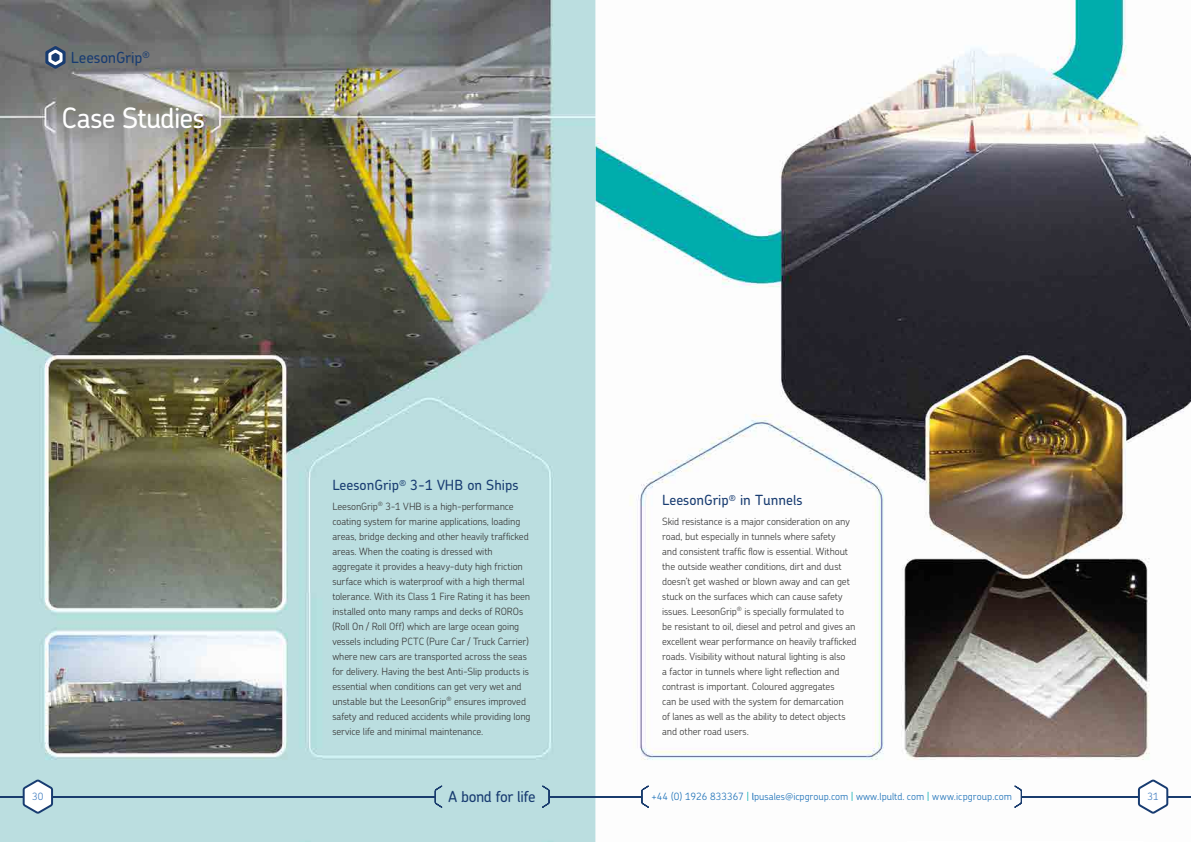
<style>
.page{position:relative;width:1191px;height:842px;background:#fff}
.page>*{position:absolute;margin:0;border:0;box-sizing:border-box;transform-origin:0 0}
.t1{font:500 28px "Chevin";letter-spacing:-.025em;color:#fff}
.t2{font:500 15.3px "Chevin";letter-spacing:-.01em;color:#183c71}
.t3{font:500 15.2px "Chevin";letter-spacing:-.025em;color:#183c71}
.t4{font:500 14px "Chevin";color:#183c71}
.t5{font:300 10px/15px "Chevin";letter-spacing:-.01em;color:#3c3c3b}
.t6{font:300 10px "Chevin";color:#1d71b8}
.t7{font:300 10px "Chevin";color:#417dc0}
.s1{color:#00acb0}
.s2{font-family:"Chevin Pro";font-weight:500}
</style>
<div class="page">
<img style="left:0;top:0;width:1191px;height:842px">
<svg style="left:45px;top:46px;width:21px;height:23px"></svg>
<svg style="left:435px;top:785px;width:7px;height:23px"></svg>
<hr style="left:272px;top:796px;width:163px;height:1px;background:#193c6e">
<hr style="left:53px;top:796px;width:254px;height:1px;background:#193c6e">
<svg style="left:542px;top:785px;width:8px;height:23px"></svg>
<hr style="left:549px;top:796px;width:46px;height:1px;background:#193c6e">
<svg style="left:1014px;top:785px;width:8px;height:23px"></svg>
<hr style="left:1021px;top:796px;width:46px;height:1px;background:#193c6e">
<hr style="left:1024px;top:796px;width:115px;height:1px;background:#193c6e">
<svg style="left:0;top:780px;width:53px;height:34px"></svg>
<svg style="left:1138px;top:780px;width:53px;height:34px"></svg>
<svg style="left:641px;top:785px;width:8px;height:23px"></svg>
<hr style="left:595px;top:796px;width:47px;height:1px;background:#193c6e">
<h2 class="t2" style="left:71px;top:48px;width:81px">LeesonGrip<sup>®</sup></h2>
<h1 class="t1" style="left:62px;top:100px;width:145px">Case Studies</h1>
<h3 class="t4" style="left:332px;top:476px;width:188px">LeesonGrip<sup>®</sup> 3-1 VHB on Ships</h3>
<p class="t5" style="left:332px;top:498px;width:200px">LeesonGrip<sup>®</sup> 3-1 VHB is a high-performance coating system for marine applications, loading areas, bridge decking and other heavily trafficked areas. When the coating is dressed with aggregate it provides a heavy-duty high friction surface which is waterproof with a high thermal tolerance. With its Class 1 Fire Rating it has been installed onto many ramps and decks of ROROs (Roll On / Roll Off) which are large ocean going vessels including PCTC (Pure Car / Truck Carrier) where new cars are transported across the seas for delivery. Having the best Anti-Slip products is essential when conditions can get very wet and unstable but the LeesonGrip<sup>®</sup> ensures improved safety and reduced accidents while providing long service life and minimal maintenance.</p>
<h3 class="t4" style="left:662px;top:491px;width:142px">LeesonGrip<sup>®</sup> in Tunnels</h3>
<p class="t5" style="left:662px;top:513px;width:196px">Skid resistance is a major consideration on any road, but especially in tunnels where safety<br>and consistent traffic flow is essential. Without the outside weather conditions, dirt and dust doesn’t get washed or blown away and can get stuck on the surfaces which can cause safety issues. LeesonGrip<sup>®</sup> is specially formulated to<br>be resistant to oil, diesel and petrol and gives an excellent wear performance on heavily trafficked roads. Visibility without natural lighting is also<br>a factor in tunnels where light reflection and contrast is important. Coloured aggregates<br>can be used with the system for demarcation<br>of lanes as well as the ability to detect objects and other road users.</p>
<p class="t7" style="left:32px;top:790px;width:13px">30</p>
<h3 class="t3" style="left:448px;top:787px;width:89px">A bond for life</h3>
<p class="t6" style="left:651px;top:790px;width:362px">+44 (0) 1926 833367 <span class="s1">|</span> <span class="s2">l</span>pusales@icpgroup.com <span class="s1">|</span> www.lpultd. com <span class="s1">|</span> www.icpgroup.com</p>
<p class="t7" style="left:1147px;top:790px;width:13px">31</p>
</div>
